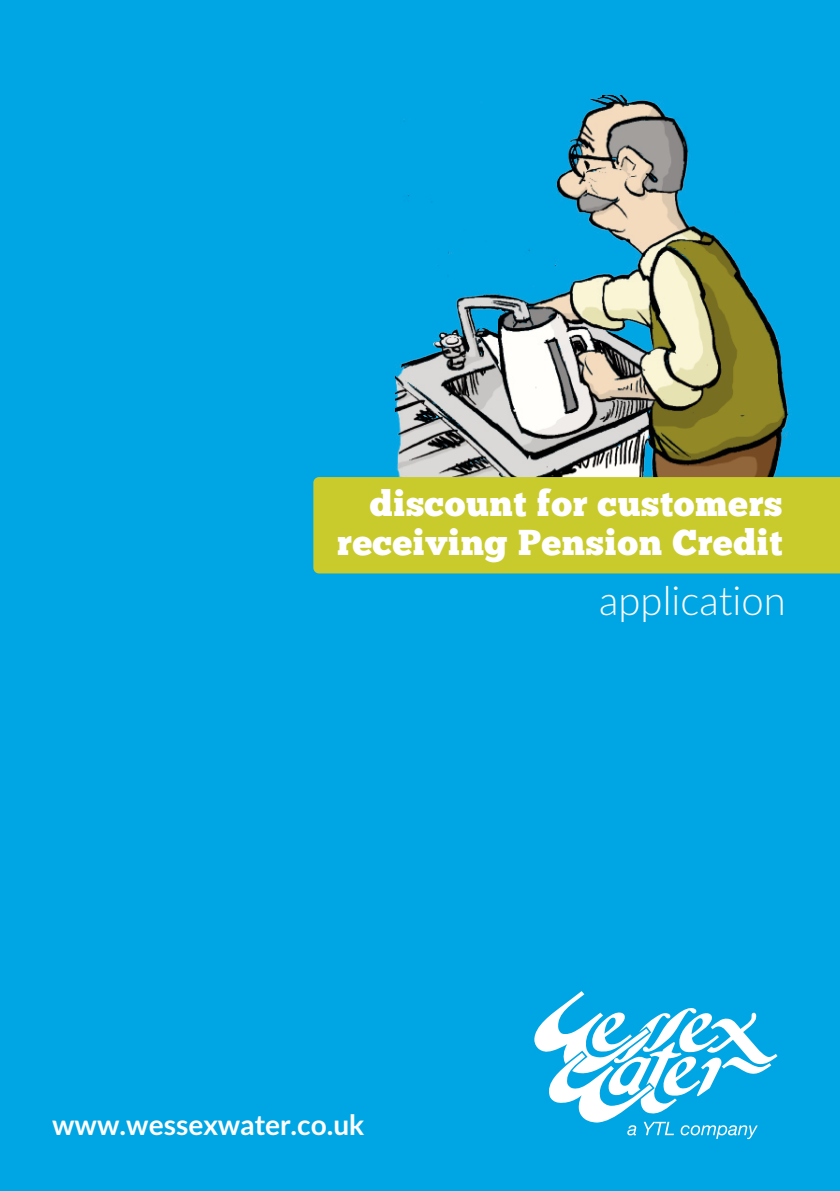
<style>
.page{position:relative;width:840px;height:1191px;background:#fff}
.page>*{position:absolute;margin:0;border:0;box-sizing:border-box;transform-origin:0 0}
.t1{font:300 40px "Lato";color:#fff}
.t2{font:36px/39.2px "Chunk Five";letter-spacing:.02em;color:#fff;text-align:right}
.t3{font:700 28px "Lato";color:#fff}
</style>
<div class="page">
<div style="left:0;top:0;width:839px;height:1191px;background:#00a5e3"></div>
<img style="left:395px;top:95px;width:395px;height:382px">
<svg style="left:534px;top:991px;width:243px;height:148px"></svg>
<div style="left:313px;top:477px;width:526px;height:96px;background:#c9cb2d"></div>
<p class="t2" style="left:337px;top:484px;width:446px">discount for customers receiving Pension Credit</p>
<p class="t1" style="left:598px;top:577px;width:188px">application</p>
<p class="t3" style="left:52px;top:1109px;width:313px">www.wessexwater.co.uk</p>
</div>
